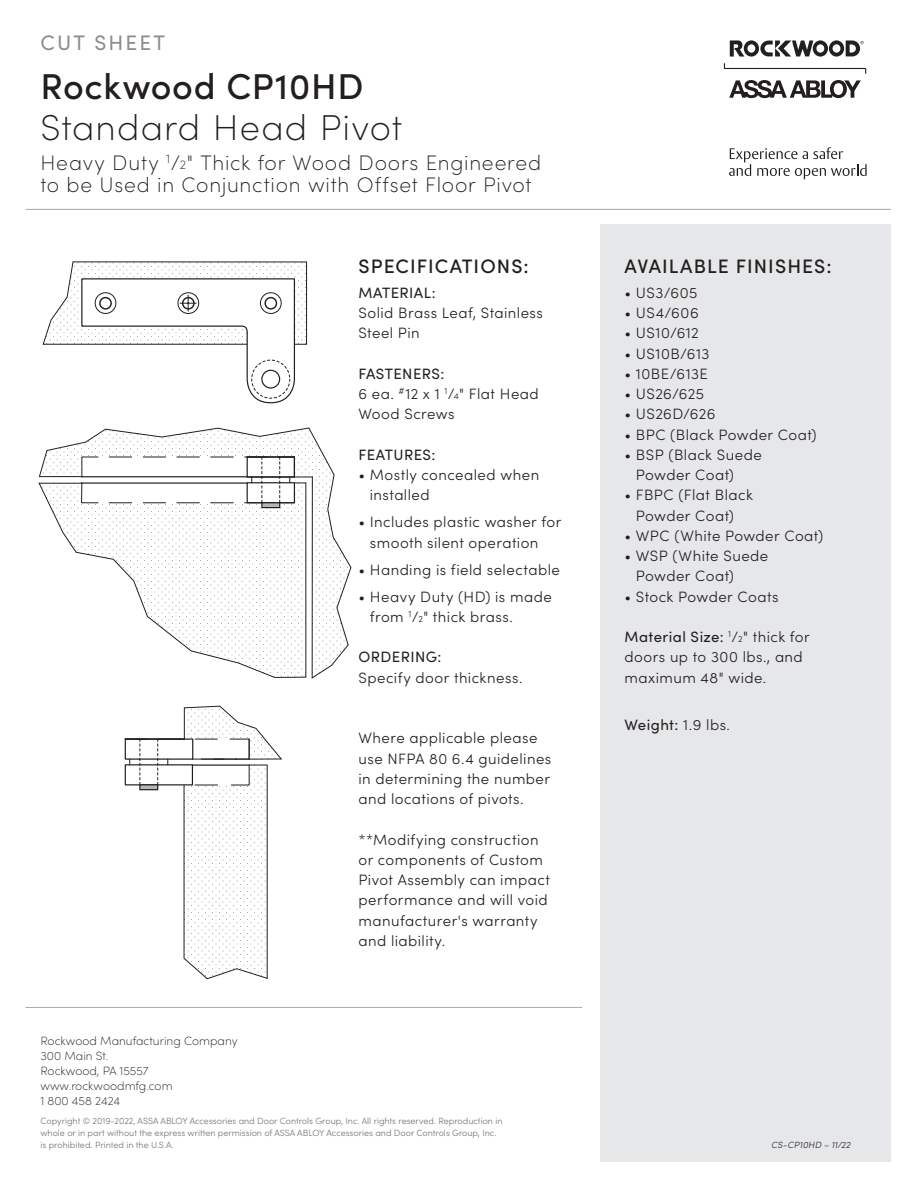
<style>
.page{position:relative;width:918px;height:1188px;background:#fff}
.page>*{position:absolute;margin:0;border:0;box-sizing:border-box;transform-origin:0 0}
.Product_Line{font:200 36px "Sofia Pro";letter-spacing:.03em;color:#231f20}
.CS_Headline{font:500 36px "Sofia Pro";letter-spacing:.02em;color:#231f20}
.Description{font:200 21px/22.5px "Sofia Pro";letter-spacing:.035em;color:#231f20}
.t1{font:21px "Sofia Pro";letter-spacing:.1em;color:#8a8c8f}
.Headline{font:500 19.5px "Sofia Pro";letter-spacing:.055em;color:#231f20}
.Body_Copy{font:300 15px/20.2px "Sofia Pro";letter-spacing:.03em;color:#231f20}
.Body_Bullet{font:300 15px/20.2px "Sofia Pro";letter-spacing:.03em;color:#231f20}
.Body_Copy_2{font:300 15px/20.2px "Sofia Pro";letter-spacing:.03em;color:#231f20}
.Subhead{font:15px "Sofia Pro";letter-spacing:.03em;color:#231f20}
.Body_Copy_2-2{font:15px "Sofia Pro";letter-spacing:.03em;color:#231f20}
.t2{font:200 12px/15px "Sofia Pro";color:#231f20}
.t3{font:300 9px/12px "Sofia Pro";color:#727477}
.t4{font:italic 300 9px "Sofia Pro";letter-spacing:.02em;color:#231f20}
.s1{font-size:12.6px}
.s2{font-size:9px}
.s3{font-weight:400}
.s4{font-weight:300}
</style>
<div class="page">
<hr style="left:26px;top:1007px;width:556px;height:1px;background:#a8a9ad">
<hr style="left:26px;top:209px;width:865px;height:1px;background:#a8a9ad">
<div style="left:600px;top:225px;width:291px;height:937px;background:#e6e7e9"></div>
<svg style="left:724px;top:63px;width:142px;height:11px"></svg>
<svg style="left:729px;top:80px;width:132px;height:18px"></svg>
<svg style="left:730px;top:40px;width:134px;height:17px"></svg>
<svg style="left:729px;top:147px;width:138px;height:32px"></svg>
<svg style="left:39px;top:428px;width:312px;height:250px"></svg>
<svg style="left:43px;top:262px;width:264px;height:241px"></svg>
<svg style="left:124px;top:706px;width:158px;height:273px"></svg>
<div style="left:262px;top:503px;width:18px;height:5px;background:#b6b7bb"></div>
<div style="left:261px;top:502px;width:19px;height:6px;border:1px solid #231f20"></div>
<div style="left:140px;top:785px;width:18px;height:5px;background:#b6b7bb"></div>
<div style="left:139px;top:784px;width:19px;height:6px;border:1px solid #231f20"></div>
<h2 class="t1" style="left:41px;top:28px;width:126px">CUT SHEET</h2>
<p class="CS_Headline" style="left:41px;top:60px;width:324px">Rockwood CP10HD</p>
<p class="Product_Line" style="left:41px;top:102px;width:363px">Standard Head Pivot</p>
<p class="Description" style="left:41px;top:150px;width:502px">Heavy Duty <sup>1</sup>/<span class="s1">2</span>" Thick for Wood Doors Engineered to be Used in Conjunction with Offset Floor Pivot</p>
<p class="Headline" style="left:359px;top:252px;width:172px">SPECIFICATIONS:</p>
<p class="Subhead" style="left:358px;top:282px;width:79px">MATERIAL:</p>
<p class="Body_Copy" style="left:358px;top:302px;width:186px">Solid Brass Leaf, Stainless<br>Steel Pin</p>
<p class="Subhead" style="left:358px;top:363px;width:87px">FASTENERS:</p>
<p class="Body_Copy" style="left:358px;top:383px;width:182px">6 ea. <sup>#</sup>12 x 1 <sup>1</sup>/<span class="s2">4</span>" Flat Head<br>Wood Screws</p>
<p class="Subhead" style="left:358px;top:444px;width:78px">FEATURES:</p>
<p class="Body_Copy" style="left:370px;top:464px;width:171px;text-indent:-11px">• Mostly concealed when installed</p>
<p class="Body_Copy" style="left:370px;top:511px;width:193px;text-indent:-11px">• Includes plastic washer for smooth silent operation</p>
<p class="Body_Copy" style="left:358px;top:558px;width:203px">• Handing is field selectable</p>
<p class="Body_Copy" style="left:370px;top:585px;width:183px;text-indent:-11px">• Heavy Duty (HD) is made from <sup>1</sup>/<span class="s2">2</span>" thick brass.</p>
<p class="Subhead" style="left:358px;top:646px;width:85px">ORDERING:</p>
<p class="Body_Copy" style="left:358px;top:666px;width:166px">Specify door thickness.</p>
<p class="t2" style="left:40px;top:1033px;width:199px">Rockwood Manufacturing Company<br>300 Main St.<br>Rockwood, PA 15557 www.rockwoodmfg.com<br>1 800 458 2424</p>
<p class="Body_Copy" style="left:358px;top:727px;width:194px">Where applicable please use NFPA 80 6.4 guidelines in determining the number and locations of pivots.</p>
<p class="Body_Copy" style="left:358px;top:828px;width:193px">**Modifying construction or components of Custom<br>Pivot Assembly can impact performance and will void manufacturer's warranty and liability.</p>
<p class="t3" style="left:40px;top:1114px;width:464px">Copyright © 2019-2022, ASSA ABLOY Accessories and Door Controls Group, Inc. All rights reserved. Reproduction in whole or in part without the express written permission of ASSA ABLOY Accessories and Door Controls Group, Inc. is prohibited. Printed in the U.S.A.</p>
<p class="Headline" style="left:625px;top:252px;width:208px">AVAILABLE FINISHES:</p>
<p class="Body_Bullet" style="left:625px;top:282px;width:74px">• US3/605</p>
<p class="Body_Bullet" style="left:625px;top:302px;width:76px">• US4/606</p>
<p class="Body_Bullet" style="left:625px;top:322px;width:76px">• US10/612</p>
<p class="Body_Bullet" style="left:625px;top:342px;width:86px">• US10B/613</p>
<p class="Body_Bullet" style="left:625px;top:363px;width:85px">• 10BE/613E</p>
<p class="Body_Bullet" style="left:625px;top:383px;width:81px">• US26/625</p>
<p class="Body_Bullet" style="left:625px;top:403px;width:92px">• US26D/626</p>
<p class="Body_Bullet" style="left:625px;top:423px;width:194px">• BPC (Black Powder Coat)</p>
<p class="Body_Bullet" style="left:636px;top:444px;width:127px;text-indent:-11px">• BSP (Black Suede<br>Powder Coat)</p>
<p class="Body_Bullet" style="left:625px;top:484px;width:130px;text-align:center">• FBPC (Flat Black<br>Powder Coat)</p>
<p class="Body_Bullet" style="left:625px;top:525px;width:200px">• WPC (White Powder Coat)</p>
<p class="Body_Bullet" style="left:636px;top:545px;width:134px;text-indent:-11px">• WSP (White Suede<br>Powder Coat)</p>
<p class="Body_Bullet" style="left:625px;top:585px;width:155px">• Stock Powder Coats</p>
<p class="Body_Copy_2" style="left:625px;top:626px;width:187px"><span class="s3">Material Size:</span> <sup>1</sup>/<span class="s2">2</span>" thick for doors up to 300 lbs., and maximum 48" wide.</p>
<p class="Body_Copy_2-2" style="left:625px;top:714px;width:107px">Weight: <span class="s4">1.9 lbs.</span></p>
<p class="t4" style="left:771px;top:1138px;width:81px">CS-CP10HD – 11/22</p>
</div>
